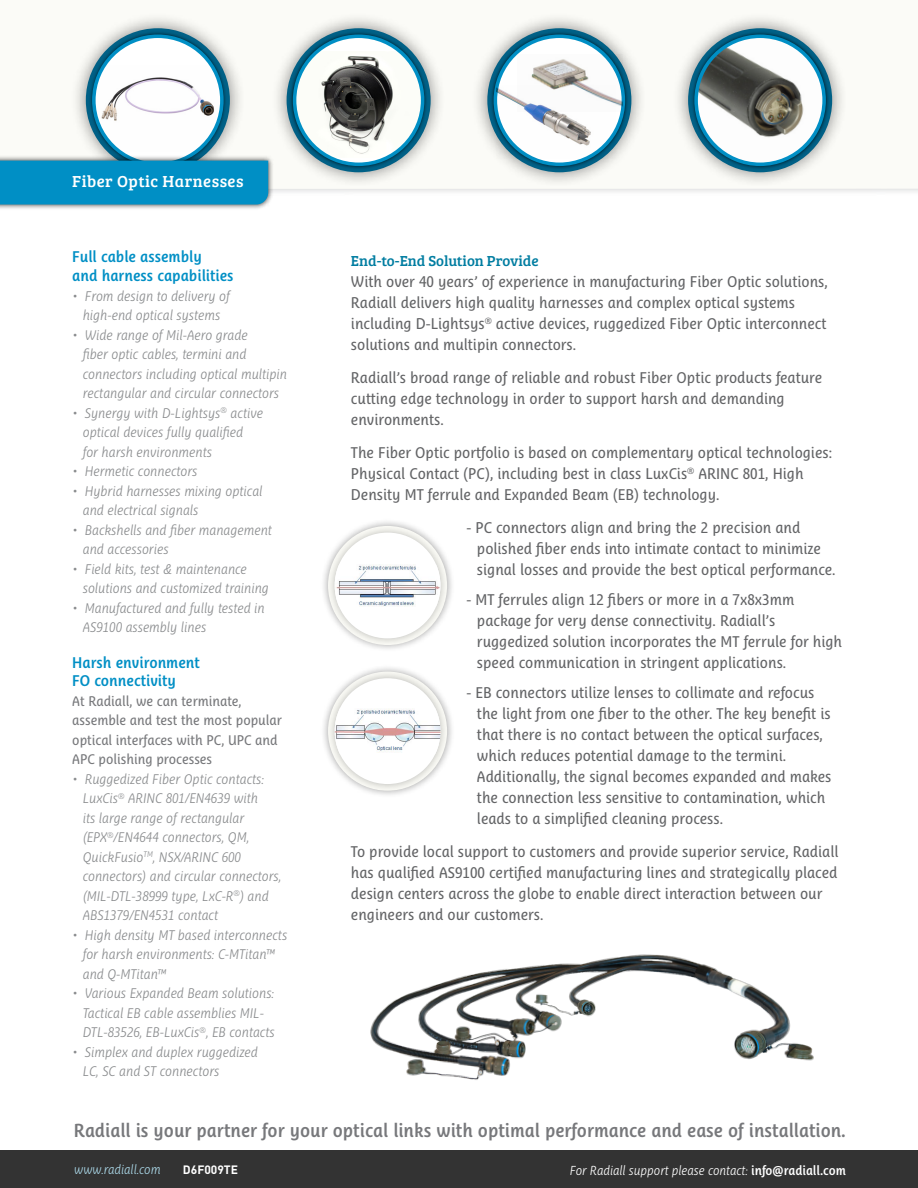
<style>
.page{position:relative;width:918px;height:1188px;background:#fff}
.page>*{position:absolute;margin:0;border:0;box-sizing:border-box;transform-origin:0 0}
.t1{font:600 18.15px "Ayita Pro";color:#77787b}
.t2{font:16.5px "Bree Serif";letter-spacing:.03em;color:#fff}
.t3{font:15px/21px "Ayita Pro";color:#636466}
.t4{font:600 15px/19.5px "Ayita Pro";color:#008fc5}
.t5{font:15px "Bree Serif";color:#007da1}
.t6{font:italic 300 13.5px/19.5px "Ayita Pro";color:#8a8c8e}
.t7{font:13.5px/19.5px "Ayita Pro";color:#77787b}
.t8{font:italic 300 12.6px "Ayita Pro";color:#fff}
.t9{font:italic 300 12.6px "Ayita Pro";color:#abd8e8}
.t10{font:700 12px "DIN Pro";color:#fff}
.s1{font-weight:600;font-style:normal}
</style>
<div class="page">
<hr style="left:274px;top:189px;width:644px;height:3px;background:#eee">
<div style="left:0;top:1150px;width:918px;height:38px;background:#333"></div>
<img style="left:370px;top:954px;width:444px;height:126px">
<div style="left:70px;top:13px;width:175px;height:175px;background:#000;opacity:.45"></div>
<div style="left:89px;top:31px;width:138px;height:138px;background:#000;opacity:.65"></div>
<div style="left:94px;top:36px;width:128px;height:128px;background:#fff;border-radius:50%"></div>
<img style="left:94px;top:65px;width:128px;height:86px">
<div style="left:92px;top:35px;width:132px;height:131px;border:4px solid #008fc5;border-radius:50%"></div>
<div style="left:271px;top:13px;width:175px;height:175px;background:#000;opacity:.45"></div>
<div style="left:290px;top:31px;width:138px;height:138px;background:#000;opacity:.65"></div>
<svg style="left:295px;top:36px;width:128px;height:128px"></svg>
<img style="left:295px;top:51px;width:128px;height:107px">
<div style="left:293px;top:35px;width:131px;height:131px;border:4px solid #008fc5;border-radius:50%"></div>
<div style="left:472px;top:13px;width:175px;height:175px;background:#000;opacity:.45"></div>
<div style="left:490px;top:31px;width:139px;height:138px;background:#000;opacity:.65"></div>
<svg style="left:495px;top:36px;width:128px;height:128px"></svg>
<div style="left:494px;top:35px;width:131px;height:131px;border:4px solid #008fc5;border-radius:50%"></div>
<div style="left:673px;top:13px;width:174px;height:175px;background:#000;opacity:.45"></div>
<div style="left:691px;top:31px;width:138px;height:138px;background:#000;opacity:.65"></div>
<img style="left:696px;top:36px;width:128px;height:128px;border-radius:64px">
<div style="left:694px;top:35px;width:132px;height:131px;border:4px solid #008fc5;border-radius:50%"></div>
<div style="left:320px;top:664px;width:135px;height:134px;background:#000;opacity:.35"></div>
<div style="left:327px;top:670px;width:121px;height:121px;background:#000;opacity:.25"></div>
<div style="left:335px;top:678px;width:105px;height:106px;background:#fff;border-radius:50%"></div>
<img style="left:335px;top:708px;width:105px;height:46px">
<div style="left:0;top:155px;width:274px;height:55px;background:#000;opacity:.75"></div>
<div style="left:0;top:161px;width:268px;height:44px;background:#008fc5"></div>
<img style="left:497px;top:86px;width:118px;height:73px">
<img style="left:518px;top:54px;width:104px;height:57px">
<div style="left:320px;top:518px;width:135px;height:135px;background:#000;opacity:.35"></div>
<div style="left:327px;top:525px;width:121px;height:121px;background:#000;opacity:.25"></div>
<div style="left:335px;top:533px;width:105px;height:105px;background:#fff;border-radius:50%"></div>
<img style="left:335px;top:564px;width:105px;height:43px">
<p class="t2" style="left:72px;top:169px;width:173px">Fiber Optic Harnesses</p>
<p class="t4" style="left:72px;top:247px;width:163px">Full cable assembly<br>and harness capabilities</p>
<p class="t6" style="left:72px;top:286px;width:159px;text-align:center">• From design to delivery of high-end optical systems</p>
<p class="t6" style="left:83px;top:325px;width:206px;text-indent:-11px">• Wide range of Mil-Aero grade<br>fiber optic cables, termini and connectors including optical multipin rectangular and circular connectors</p>
<p class="t6" style="left:83px;top:403px;width:182px;text-indent:-11px">• Synergy with D-Lightsys<sup>®</sup> active optical devices fully qualified<br>for harsh environments</p>
<p class="t6" style="left:72px;top:462px;width:127px">• Hermetic connectors</p>
<p class="t6" style="left:83px;top:481px;width:181px;text-indent:-11px">• Hybrid harnesses mixing optical and electrical signals</p>
<p class="t6" style="left:83px;top:520px;width:191px;text-indent:-11px">• Backshells and fiber management and accessories</p>
<p class="t6" style="left:83px;top:559px;width:188px;text-indent:-11px">• Field kits, test &amp; maintenance solutions and customized training</p>
<p class="t6" style="left:83px;top:598px;width:184px;text-indent:-11px">• Manufactured and fully tested in<br>AS9100 assembly lines</p>
<p class="t4" style="left:72px;top:654px;width:129px;line-height:18px">Harsh environment<br>FO connectivity</p>
<p class="t7" style="left:72px;top:691px;width:211px">At Radiall, we can terminate, assemble and test the most popular optical interfaces with PC, UPC and<br>APC polishing processes</p>
<p class="t6" style="left:83px;top:769px;width:200px;text-indent:-10px">• Ruggedized Fiber Optic contacts:<br>LuxCis<sup>®</sup> ARINC 801/EN4639 with<br>its large range of rectangular (EPX<sup>®</sup>/EN4644 connectors, QM,<br>QuickFusio<sup>TM</sup>, NSX/ARINC 600 connectors) and circular connectors, (MIL-DTL-38999 type, LxC-R<sup>®</sup>) and<br>ABS1379/EN4531 contact</p>
<p class="t6" style="left:83px;top:925px;width:206px;text-indent:-11px">• High density MT based interconnects for harsh environments: C-MTitan™ and Q-MTitan™</p>
<p class="t6" style="left:83px;top:984px;width:193px;text-indent:-11px">• Various Expanded Beam solutions:<br>Tactical EB cable assemblies MIL-<br>DTL-83526, EB-LuxCis<sup>®</sup>, EB contacts</p>
<p class="t6" style="left:83px;top:1042px;width:177px;text-indent:-11px">• Simplex and duplex ruggedized<br>LC, SC and ST connectors</p>
<p class="t5" style="left:351px;top:250px;width:189px">End-to-End Solution Provide</p>
<p class="t3" style="left:351px;top:271px;width:478px">With over 40 years’ of experience in manufacturing Fiber Optic solutions, Radiall delivers high quality harnesses and complex optical systems including D-Lightsys<sup>®</sup> active devices, ruggedized Fiber Optic interconnect solutions and multipin connectors.</p>
<p class="t3" style="left:351px;top:367px;width:473px">Radiall’s broad range of reliable and robust Fiber Optic products feature cutting edge technology in order to support harsh and demanding environments.</p>
<p class="t3" style="left:351px;top:442px;width:483px">The Fiber Optic portfolio is based on complementary optical technologies:<br>Physical Contact (PC), including best in class LuxCis<sup>®</sup> ARINC 801, High<br>Density MT ferrule and Expanded Beam (EB) technology.</p>
<p class="t3" style="left:477px;top:517px;width:360px;text-indent:-10px">- PC connectors align and bring the 2 precision and polished fiber ends into intimate contact to minimize signal losses and provide the best optical performance.</p>
<p class="t3" style="left:477px;top:589px;width:367px;text-indent:-10px">- MT ferrules align 12 fibers or more in a 7x8x3mm package for very dense connectivity. Radiall’s ruggedized solution incorporates the MT ferrule for high speed communication in stringent applications.</p>
<p class="t3" style="left:477px;top:682px;width:356px;text-indent:-10px">- EB connectors utilize lenses to collimate and refocus the light from one fiber to the other. The key benefit is that there is no contact between the optical surfaces, which reduces potential damage to the termini.<br>Additionally, the signal becomes expanded and makes the connection less sensitive to contamination, which leads to a simplified cleaning process.</p>
<p class="t3" style="left:351px;top:841px;width:489px">To provide local support to customers and provide superior service, Radiall has qualified AS9100 certified manufacturing lines and strategically placed design centers across the globe to enable direct interaction between our engineers and our customers.</p>
<p class="t1" style="left:74px;top:1120px;width:773px">Radiall is your partner for your optical links with optimal performance and ease of installation.</p>
<p class="t10" style="left:183px;top:1162px;width:57px">D6F009TE</p>
<p class="t9" style="left:74px;top:1162px;width:88px">www.radiall.com</p>
<p class="t8" style="left:570px;top:1163px;width:278px">For Radiall support please contact: <span class="s1">info@radiall.com</span></p>
</div>
